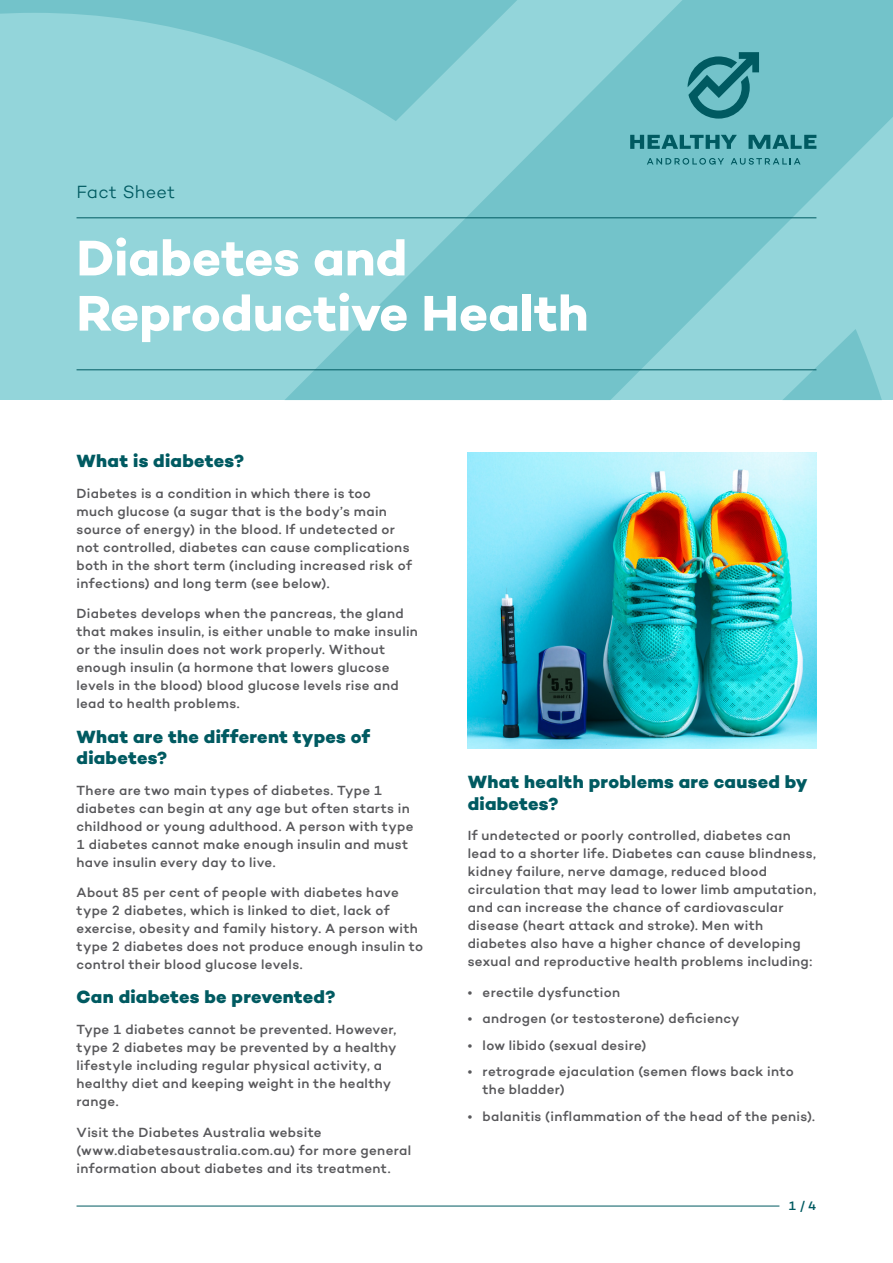
<style>
.page{position:relative;width:893px;height:1263px;background:#fff}
.page>*{position:absolute;margin:0;border:0;box-sizing:border-box;transform-origin:0 0}
.t1{font:700 51px/55.2px "Campton";color:#fff}
.t2{font:800 18px/21.6px "Campton";letter-spacing:.015em;color:#005a61}
.t3{font:300 18px "Campton";letter-spacing:.02em;color:#005a61}
.t4{font:500 13.5px/18px "Campton";letter-spacing:.025em;color:#58585b}
.t5{font:500 12.6px "Campton";color:#005a61}
</style>
<div class="page">
<svg style="left:0;top:0;width:893px;height:400px;background:#85cdd3"></svg>
<hr style="left:77px;top:217px;width:739px;height:1px;background:#005a61">
<hr style="left:77px;top:369px;width:739px;height:1px;background:#005a61">
<hr style="left:77px;top:1205px;width:702px;height:1px;background:#005a61">
<svg style="left:647px;top:158px;width:77px;height:7px"></svg>
<svg style="left:731px;top:158px;width:69px;height:7px"></svg>
<svg style="left:630px;top:135px;width:107px;height:14px"></svg>
<svg style="left:749px;top:135px;width:67px;height:14px"></svg>
<svg style="left:688px;top:52px;width:71px;height:67px;background:#42969d"></svg>
<img style="left:468px;top:453px;width:348px;height:296px">
<h2 class="t3" style="left:77px;top:181px;width:100px">Fact Sheet</h2>
<h1 class="t1" style="left:77px;top:230px;width:514px">Diabetes and<br>Reproductive Health</h1>
<h2 class="t2" style="left:77px;top:450px;width:169px">What is diabetes?</h2>
<p class="t4" style="left:77px;top:484px;width:337px">Diabetes is a condition in which there is too<br>much glucose (a sugar that is the body’s main source of energy) in the blood. If undetected or not controlled, diabetes can cause complications both in the short term (including increased risk of infections) and long term (see below).</p>
<p class="t4" style="left:77px;top:604px;width:343px">Diabetes develops when the pancreas, the gland that makes insulin, is either unable to make insulin or the insulin does not work properly. Without enough insulin (a hormone that lowers glucose levels in the blood) blood glucose levels rise and lead to health problems.</p>
<h2 class="t2" style="left:77px;top:726px;width:295px">What are the different types of diabetes?</h2>
<p class="t4" style="left:77px;top:781px;width:338px">There are two main types of diabetes. Type 1 diabetes can begin at any age but often starts in childhood or young adulthood. A person with type 1 diabetes cannot make enough insulin and must have insulin every day to live.</p>
<p class="t4" style="left:77px;top:883px;width:348px">About 85 per cent of people with diabetes have type 2 diabetes, which is linked to diet, lack of exercise, obesity and family history. A person with type 2 diabetes does not produce enough insulin to control their blood glucose levels.</p>
<h2 class="t2" style="left:77px;top:986px;width:260px">Can diabetes be prevented?</h2>
<p class="t4" style="left:77px;top:1020px;width:322px">Type 1 diabetes cannot be prevented. However, type 2 diabetes may be prevented by a healthy lifestyle including regular physical activity, a healthy diet and keeping weight in the healthy range.</p>
<p class="t4" style="left:77px;top:1123px;width:336px">Visit the Diabetes Australia website (www.diabetesaustralia.com.au) for more general information about diabetes and its treatment.</p>
<h2 class="t2" style="left:468px;top:771px;width:341px">What health problems are caused by diabetes?</h2>
<p class="t4" style="left:468px;top:826px;width:350px">If undetected or poorly controlled, diabetes can lead to a shorter life. Diabetes can cause blindness, kidney failure, nerve damage, reduced blood circulation that may lead to lower limb amputation, and can increase the chance of cardiovascular disease (heart attack and stroke). Men with diabetes also have a higher chance of developing sexual and reproductive health problems including:</p>
<p class="t4" style="left:468px;top:983px;width:154px">• erectile dysfunction</p>
<p class="t4" style="left:468px;top:1009px;width:273px">• androgen (or testosterone) deficiency</p>
<p class="t4" style="left:468px;top:1036px;width:180px">• low libido (sexual desire)</p>
<p class="t4" style="left:483px;top:1062px;width:313px;text-indent:-15px">• retrograde ejaculation (semen flows back into the bladder)</p>
<p class="t4" style="left:468px;top:1107px;width:349px">• balanitis (inflammation of the head of the penis).</p>
<p class="t5" style="left:788px;top:1197px;width:30px">1 / 4</p>
</div>
